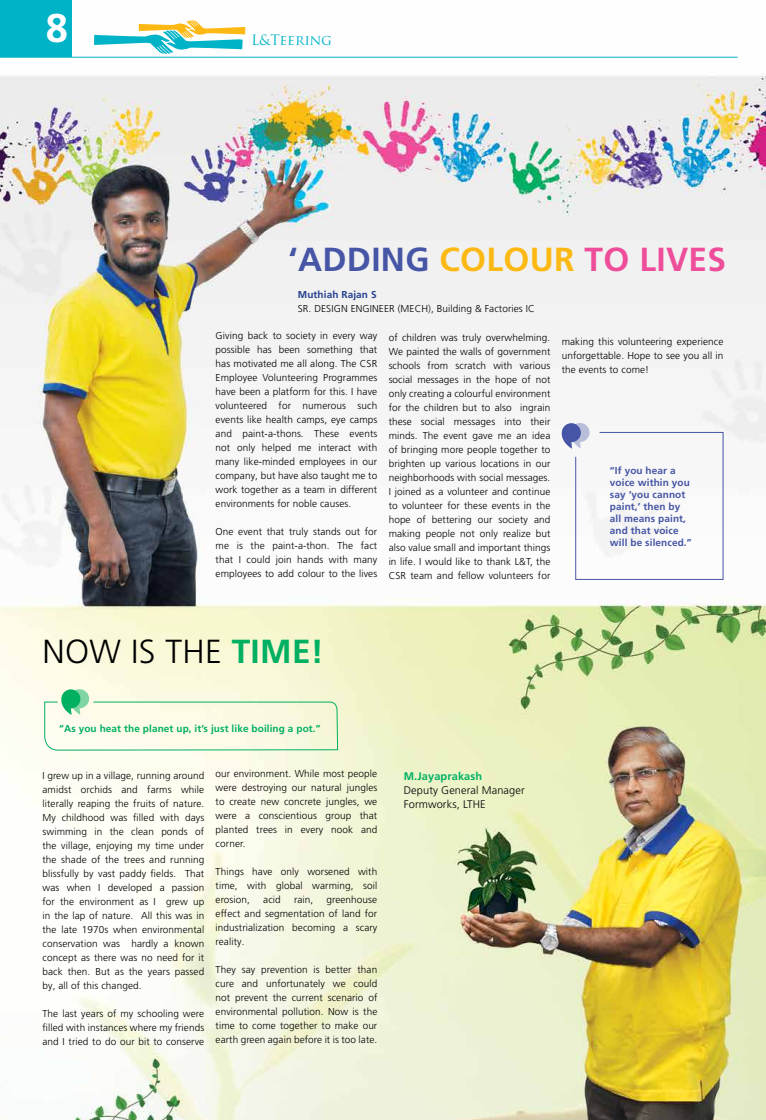
<style>
.page{position:relative;width:766px;height:1120px;background:#fff}
.page>*{position:absolute;margin:0;border:0;box-sizing:border-box;transform-origin:0 0}
.t1{font:700 40px "Frutiger LT Pro";color:#fff}
.t2{font:700 33.3px "Frutiger LT Pro";letter-spacing:.01em;color:#4655a5}
.t3{font:300 33.3px "Frutiger LT Pro";color:#000}
.t4{font:700 33.3px "Frutiger LT Pro";color:#00b062}
.t5{font:14px "Trajan Pro";color:#00b3c7}
.t6{font:300 11px/14px "Frutiger LT Pro";letter-spacing:.01em;color:#000}
.t7{font:700 11px "Frutiger LT Pro";color:#00b062}
.t8{font:300 10px/14px "Frutiger LT Pro";letter-spacing:.01em;color:#000;text-align:justify}
.t9{font:700 10px/12px "Frutiger LT Pro";letter-spacing:.01em;color:#4655a5}
.t10{font:700 10px "Frutiger LT Pro";letter-spacing:.01em;color:#00b062}
.t11{font:700 10px "Frutiger LT Pro";color:#25408f}
.s1{color:#fdb913}
.s2{color:#ee4d9a}
</style>
<div class="page">
<img style="left:0;top:0;width:765px;height:1120px">
<svg style="left:560px;top:423px;width:163px;height:157px"></svg>
<svg style="left:44px;top:575px;width:294px;height:176px;background:#e5e9d1"></svg>
<div style="left:0;top:0;width:71px;height:57px;background:#00b3c7"></div>
<svg style="left:94px;top:20px;width:151px;height:35px"></svg>
<hr style="left:0;top:57px;width:737px;height:1px;background:#00b3c7">
<h1 class="t1" style="left:46px;top:4px;width:24px">8</h1>
<h3 class="t5" style="left:251px;top:31px;width:83px">L&amp;Teering</h3>
<h2 class="t2" style="left:288px;top:240px;width:439px">‘Adding <span class="s1">colour</span> <span class="s2">to lives</span></h2>
<p class="t11" style="left:298px;top:288px;width:79px">M uthiah Rajan S</p>
<p class="t8" style="left:298px;top:301px;width:238px">SR. DESIGN ENGINEER (MECH), Building &amp; Factories IC</p>
<p class="t8" style="left:215px;top:329px;width:163px">Giving back to society in every way possible has been something that has motivated me all along. The CSR Employee Volunteering Programmes have been a platform for this. I have volunteered for numerous such events like health camps, eye camps and paint-a-thons. These events not only helped me interact with many like-minded employees in our company, but have also taught me to work together as a team in different environments for noble causes.</p>
<p class="t8" style="left:215px;top:525px;width:163px">One event that truly stands out for me is the paint-a-thon. The fact that I could join hands with many employees to add colour to the lives</p>
<p class="t8" style="left:388px;top:331px;width:163px">of children was truly overwhelming.<br>We painted the walls of government schools from scratch with various social messages in the hope of not only creating a colourful environment for the children but to also ingrain these social messages into their minds. The event gave me an idea of bringing more people together to brighten up various locations in our neighborhoods with social messages.<br>I joined as a volunteer and continue to volunteer for these events in the hope of bettering our society and making people not only realize but also value small and important things in life. I would like to thank L&amp;T, the CSR team and fellow volunteers for</p>
<p class="t8" style="left:561px;top:334px;width:163px">making this volunteering experience unforgettable. Hope to see you all in the events to come!</p>
<p class="t9" style="left:609px;top:464px;width:83px">“If you hear a voice within you say ‘you cannot paint,’ then by all means paint, and that voice will be silenced.”</p>
<h2 class="t3" style="left:43px;top:632px;width:40px">Nowisthe</h2>
<h2 class="t4" style="left:231px;top:632px;width:94px">time!</h2>
<p class="t10" style="left:59px;top:723px;width:263px">“As you heat the planet up, it’s just like boiling a pot.”</p>
<p class="t8" style="left:215px;top:767px;width:163px">our environment. While most people were destroying our natural jungles to create new concrete jungles, we were a conscientious group that planted trees in every nook and corner.</p>
<p class="t8" style="left:215px;top:865px;width:163px">Things have only worsened with time, with global warming, soil erosion,</p>
<p class="t8" style="left:43px;top:768px;width:163px">I grew up in a village, running around amidst orchids and farms while literally reaping the fruits of nature.<br>My childhood was filled with days swimming in the clean ponds of the village, enjoying my time under the shade of the trees and running blissfully by vast paddy fields. That was when I developed a passion for the environment as I grew up in the lap of nature. All this was in the late 1970s when environmental conservation was hardly a known concept as there was no need for it back then. But as the years passed by, all of this changed.</p>
<p class="t8" style="left:43px;top:1006px;width:163px">The last years of my schooling were filled with instances where my friends and I tried to do our bit to conserve</p>
<p class="t8" style="left:215px;top:893px;width:163px;text-indent:111px">greenhouse effect and segmentation of land for industrialization becoming a scary reality.</p>
<p class="t8" style="left:215px;top:963px;width:163px">They say prevention is better than cure and unfortunately we could not prevent the current scenario of environmental pollution. Now is the time to come together to make our earth green again before it is too late.</p>
<p class="t8" style="left:263px;top:893px;width:19px">acid</p>
<p class="t8" style="left:294px;top:893px;width:21px">rain,</p>
<p class="t7" style="left:403px;top:769px;width:80px">M .Jayaprakash</p>
<p class="t6" style="left:403px;top:783px;width:122px">Deputy General Manager<br>Formworks, LTHE</p>
</div>
